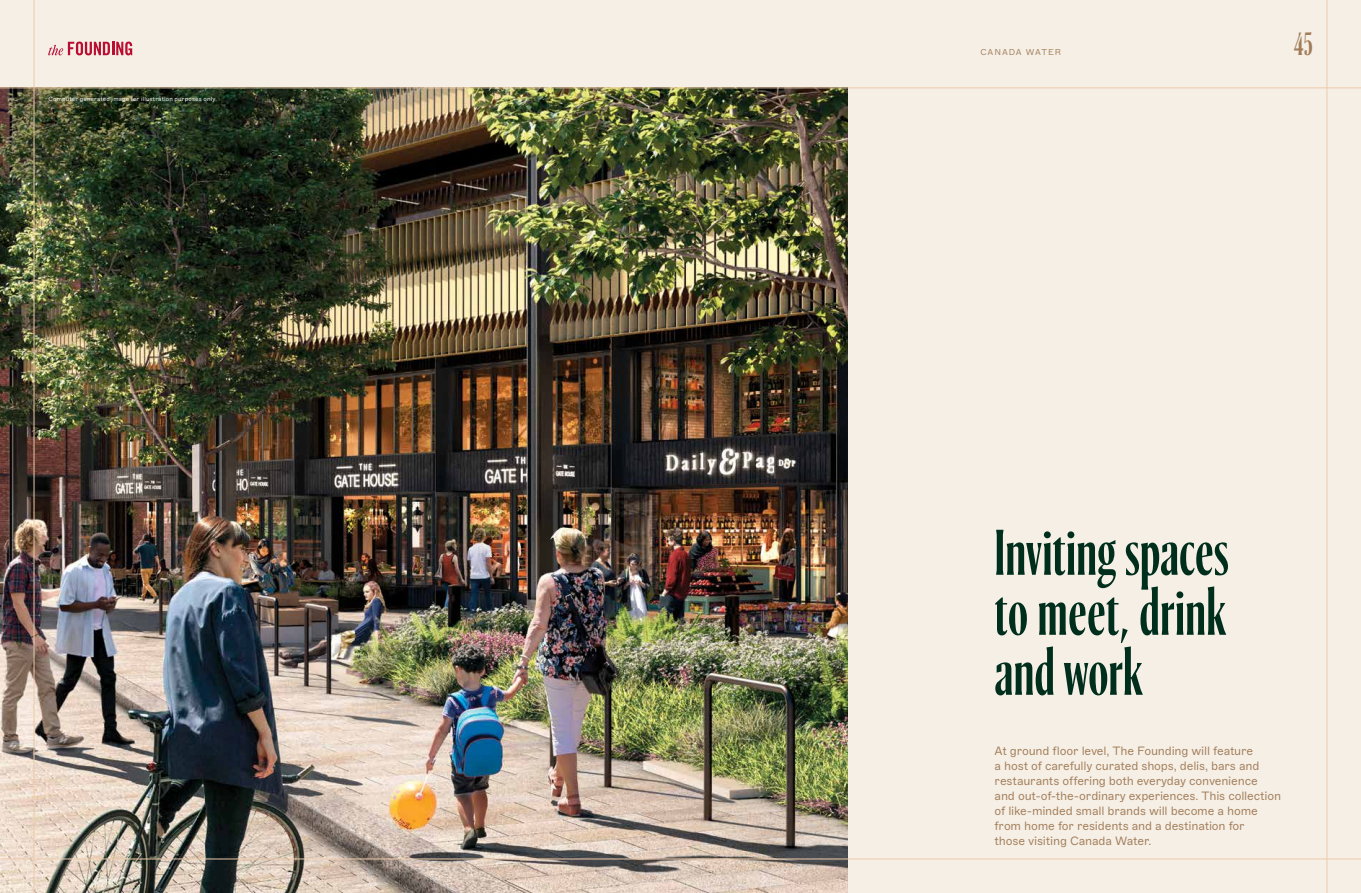
<style>
.page{position:relative;width:1361px;height:893px;background:#fff}
.page>*{position:absolute;margin:0;border:0;box-sizing:border-box;transform-origin:0 0}
.t1{font:600 60px/60px "Ayer";letter-spacing:.01em;color:#002e1c;text-align:justify}
.t2{font:600 30px "Ayer";color:#a27c57}
.t3{font:300 12px/15px "ABC Marfa";letter-spacing:-.015em;color:#a27c57}
.t4{font:300 8.5px "ABC Marfa";letter-spacing:.11em;color:#a27c57}
.t5{font:300 6px "ABC Marfa";letter-spacing:.025em;color:#fff}
</style>
<div class="page">
<div style="left:0;top:0;width:680px;height:893px;background:#f5efe6"></div>
<div style="left:680px;top:0;width:681px;height:893px;background:#f5efe6"></div>
<img style="left:0;top:89px;width:847px;height:804px">
<hr style="left:34px;top:0;width:1px;height:893px;background:#edcaaa">
<hr style="left:1326px;top:0;width:1px;height:893px;background:#edcaaa">
<hr style="left:0;top:88px;width:680px;height:1px;background:#edcaaa">
<hr style="left:680px;top:88px;width:681px;height:1px;background:#edcaaa">
<hr style="left:680px;top:859px;width:681px;height:1px;background:#edcaaa">
<hr style="left:0;top:859px;width:680px;height:1px;background:#edcaaa">
<svg style="left:48px;top:42px;width:84px;height:13px"></svg>
<p class="t5" style="left:49px;top:95px;width:170px">Computer generated image for illustration purposes only.</p>
<p class="t4" style="left:980px;top:47px;width:82px">CANADA WATER</p>
<h2 class="t2" style="left:1294px;top:24px;width:20px">45</h2>
<h1 class="t1" style="left:994px;top:521px;width:235px">Inviting spaces to meet, drink and work</h1>
<p class="t3" style="left:994px;top:743px;width:288px">At ground floor level, The Founding will feature<br>a host of carefully curated shops, delis, bars and restaurants offering both everyday convenience<br>and out-of-the-ordinary experiences. This collection of like-minded small brands will become a home from home for residents and a destination for<br>those visiting Canada Water.</p>
</div>
